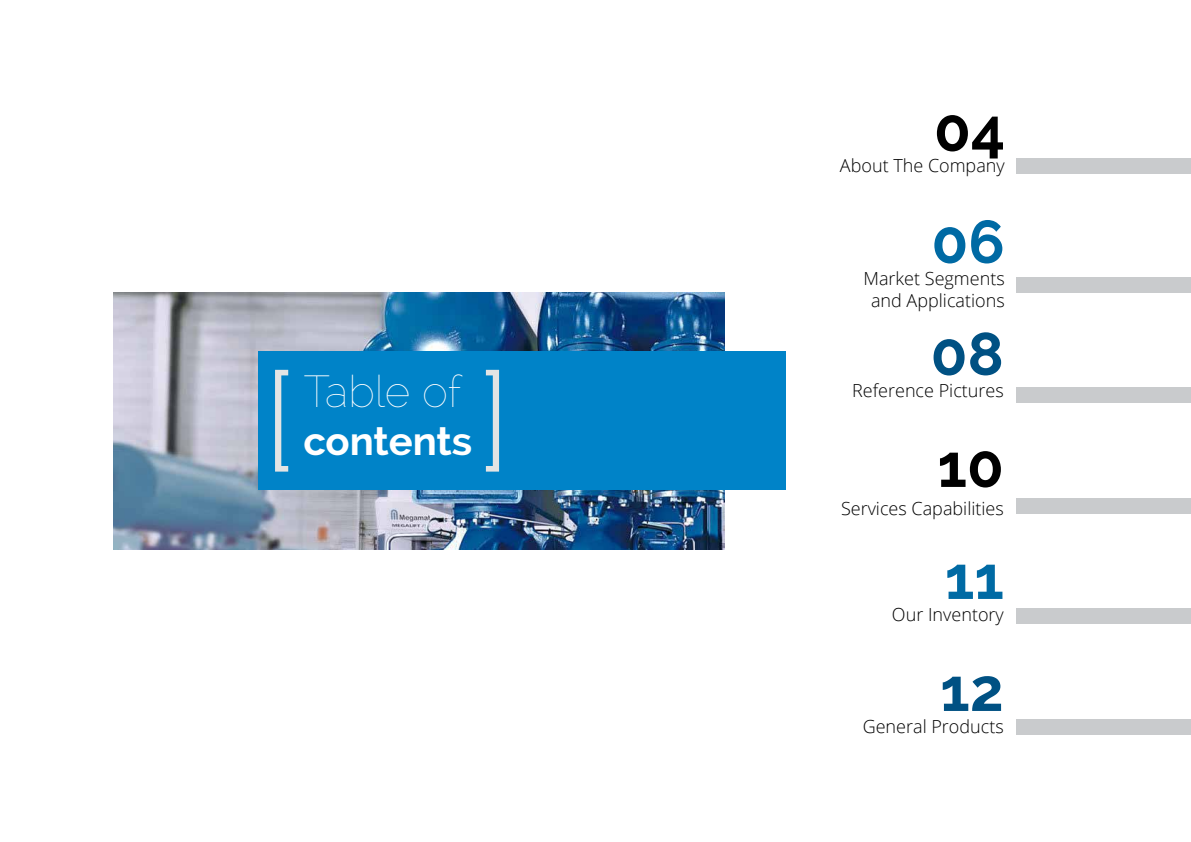
<style>
.page{position:relative;width:1191px;height:842px;background:#fff}
.page>*{position:absolute;margin:0;border:0;box-sizing:border-box;transform-origin:0 0}
.t1{font:700 60px "Raleway";color:#000}
.t2{font:700 60px "Raleway";color:#006aa4}
.t3{font:700 60px "Raleway";color:#005183}
.t4{font:100 44px "Raleway";color:#fff}
.t5{font:700 40px "Raleway";letter-spacing:-.005em;color:#fff}
.t6{font:300 18px/22px "Open Sans";color:#000;text-align:center}
</style>
<div class="page">
<img style="left:113px;top:293px;width:612px;height:256px">
<div style="left:258px;top:351px;width:527px;height:139px;background:#0083c8"></div>
<div style="left:1016px;top:158px;width:175px;height:16px;background:#c9cbcd"></div>
<div style="left:1016px;top:277px;width:175px;height:15px;background:#c9cbcd"></div>
<div style="left:1016px;top:388px;width:175px;height:15px;background:#c9cbcd"></div>
<div style="left:1016px;top:498px;width:175px;height:15px;background:#c9cbcd"></div>
<div style="left:1016px;top:609px;width:175px;height:15px;background:#c9cbcd"></div>
<div style="left:1016px;top:719px;width:175px;height:16px;background:#c9cbcd"></div>
<svg style="left:275px;top:370px;width:13px;height:102px"></svg>
<svg style="left:486px;top:370px;width:13px;height:102px"></svg>
<h2 class="t4" style="left:303px;top:366px;width:160px">Table of</h2>
<h3 class="t5" style="left:303px;top:418px;width:170px">contents</h3>
<h1 class="t1" style="left:934px;top:95px;width:72px">04</h1>
<p class="t6" style="left:840px;top:154px;width:166px">About The Company</p>
<h1 class="t2" style="left:931px;top:207px;width:75px">06</h1>
<p class="t6" style="left:863px;top:267px;width:143px">Market Segments and Applications</p>
<h1 class="t3" style="left:930px;top:319px;width:75px">08</h1>
<p class="t6" style="left:852px;top:378px;width:153px">Reference Pictures</p>
<h1 class="t1" style="left:937px;top:431px;width:68px">10</h1>
<p class="t6" style="left:841px;top:497px;width:164px">Services Capabilities</p>
<h1 class="t2" style="left:944px;top:543px;width:61px">11</h1>
<p class="t6" style="left:892px;top:602px;width:113px">Our Inventory</p>
<h1 class="t3" style="left:940px;top:655px;width:65px">12</h1>
<p class="t6" style="left:862px;top:714px;width:143px">General Products</p>
</div>
